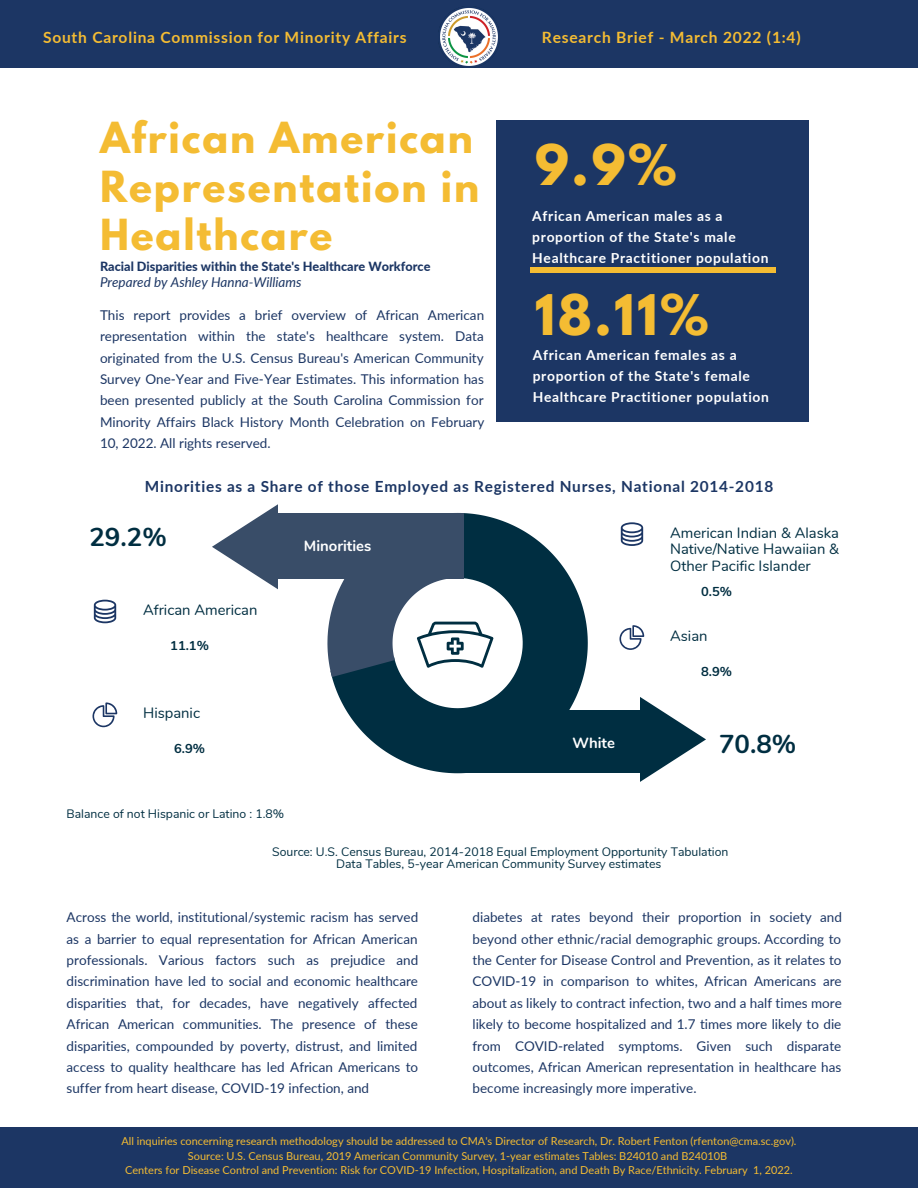
<style>
.page{position:relative;width:918px;height:1188px;background:#fff}
.page>*{position:absolute;margin:0;border:0;box-sizing:border-box;transform-origin:0 0}
.t1{font:700 49.65px "League Spartan";color:#f4bc33}
.t2{font:700 37.95px/48.8px "League Spartan";letter-spacing:.05em;color:#f4bc33}
.t3{font:700 25.8px "Nunito";color:#002e41}
.t4{font:700 15.6px "Lato";letter-spacing:.05em;color:#f4bc33}
.t5{font:700 15.45px "Lato";letter-spacing:.05em;color:#1c3664}
.t6{font:700 14.85px "Nunito";color:#fff}
.t7{font:14.7px/16.6px "Nunito";color:#002e41;text-align:justify}
.t8{font:700 13.8px/21.1px "Lato";letter-spacing:.05em;color:#fff}
.t9{font:13.5px/21.3px "Lato";color:#1c3664;text-align:justify}
.t10{font:italic 13.5px "Lato";color:#1c3664}
.t11{font:700 12.9px "Nunito";color:#002e41}
.t12{font:800 12.75px "Lato";color:#1c3664}
.t13{font:12.15px/11.7px "Nunito";color:#002e41;text-align:center}
.t14{font:10.95px "Lato";color:#f4bc33}
</style>
<div class="page">
<div style="left:0;top:0;width:918px;height:67px;background:#1c3664"></div>
<div style="left:496px;top:121px;width:313px;height:300px;background:#1c3664"></div>
<div style="left:530px;top:267px;width:245px;height:6px;background:#f4bc33"></div>
<div style="left:0;top:1127px;width:918px;height:61px;background:#1c3664"></div>
<img style="left:440px;top:8px;width:58px;height:58px">
<svg style="left:94px;top:600px;width:22px;height:23px"></svg>
<svg style="left:93px;top:702px;width:24px;height:25px"></svg>
<svg style="left:621px;top:522px;width:22px;height:24px"></svg>
<svg style="left:619px;top:625px;width:25px;height:25px"></svg>
<svg style="left:332px;top:518px;width:256px;height:255px;fill:#002e41"></svg>
<svg style="left:327px;top:513px;width:166px;height:164px"></svg>
<div style="left:464px;top:710px;width:178px;height:63px;background:#002e41"></div>
<div style="left:267px;top:513px;width:197px;height:65px;background:#394d68"></div>
<svg style="left:212px;top:504px;width:66px;height:86px"></svg>
<svg style="left:640px;top:697px;width:66px;height:85px"></svg>
<p class="t4" style="left:43px;top:27px;width:365px">South Carolina Commission for Minority Affairs</p>
<p class="t4" style="left:542px;top:27px;width:260px">Research Brief - March 2022 (1:4)</p>
<p class="t2" style="left:100px;top:118px;width:381px">African American<br>Representation in<br>Healthcare</p>
<p class="t12" style="left:100px;top:258px;width:332px">Racial Disparities within the State's Healthcare Workforce</p>
<p class="t10" style="left:100px;top:273px;width:203px">Prepared by Ashley Hanna-Williams</p>
<p class="t9" style="left:100px;top:304px;width:386px">This report provides a brief overview of African American representation within the state's healthcare system. Data originated from the U.S. Census Bureau's American Community Survey One-Year and Five-Year Estimates. This information has been presented publicly at the South Carolina Commission for Minority Affairs Black History Month Celebration on February 10, 2022. All rights reserved.</p>
<p class="t1" style="left:535px;top:140px;width:143px">9.9%</p>
<p class="t8" style="left:532px;top:205px;width:238px">African American males as a proportion of the State's male<br>Healthcare Practitioner population</p>
<p class="t1" style="left:535px;top:290px;width:175px">18.11%</p>
<p class="t8" style="left:533px;top:344px;width:238px">African American females as a proportion of the State's female<br>Healthcare Practitioner population</p>
<p class="t5" style="left:145px;top:477px;width:630px">Minorities as a Share of those Employed as Registered Nurses, National 2014-2018</p>
<p class="t3" style="left:89px;top:520px;width:79px">29.2%</p>
<p class="t7" style="left:143px;top:602px;width:116px">African American</p>
<p class="t11" style="left:170px;top:637px;width:40px">11.1%</p>
<p class="t7" style="left:143px;top:705px;width:58px">Hispanic</p>
<p class="t6" style="left:304px;top:536px;width:69px">Minorities</p>
<p class="t7" style="left:670px;top:524px;width:171px">American Indian &amp; Alaska Native/Native Hawaiian &amp; Other Pacific Islander</p>
<p class="t11" style="left:701px;top:583px;width:32px">0.5%</p>
<p class="t7" style="left:670px;top:628px;width:39px">Asian</p>
<p class="t11" style="left:701px;top:663px;width:32px">8.9%</p>
<p class="t11" style="left:174px;top:740px;width:32px">6.9%</p>
<p class="t3" style="left:719px;top:727px;width:79px">70.8%</p>
<p class="t6" style="left:573px;top:733px;width:44px">White</p>
<p class="t13" style="left:67px;top:808px;width:219px">Balance of not Hispanic or Latino : 1.8%</p>
<p class="t13" style="left:272px;top:846px;width:458px">Source: U.S. Census Bureau, 2014-2018 Equal Employment Opportunity Tabulation<br>Data Tables, 5-year American Community Survey estimates</p>
<p class="t9" style="left:67px;top:906px;width:353px">Across the world, institutional/systemic racism has served as a barrier to equal representation for African American professionals. Various factors such as prejudice and discrimination have led to social and economic healthcare disparities that, for decades, have negatively affected African American communities. The presence of these disparities, compounded by poverty, distrust, and limited access to quality healthcare has led African Americans to suffer from heart disease, COVID-19 infection, and</p>
<p class="t9" style="left:473px;top:906px;width:371px">diabetes at rates beyond their proportion in society and beyond other ethnic/racial demographic groups. According to the Center for Disease Control and Prevention, as it relates to COVID-19 in comparison to whites, African Americans are about as likely to contract infection, two and a half times more likely to become hospitalized and 1.7 times more likely to die from COVID-related symptoms. Given such disparate outcomes, African American representation in healthcare has become increasingly more imperative.</p>
<p class="t14" style="left:121px;top:1134px;width:677px">All inquiries concerning research methodology should be addressed to CMA's Director of Research, Dr. Robert Fenton (rfenton@cma.sc.gov).</p>
<p class="t14" style="left:188px;top:1149px;width:541px">Source: U.S. Census Bureau, 2019 American Community Survey, 1-year estimates Tables: B24010 and B24010B</p>
<p class="t14" style="left:125px;top:1164px;width:669px">Centers for Disease Control and Prevention: Risk for COVID-19 Infection, Hospitalization, and Death By Race/Ethnicity. February 1, 2022.</p>
</div>
